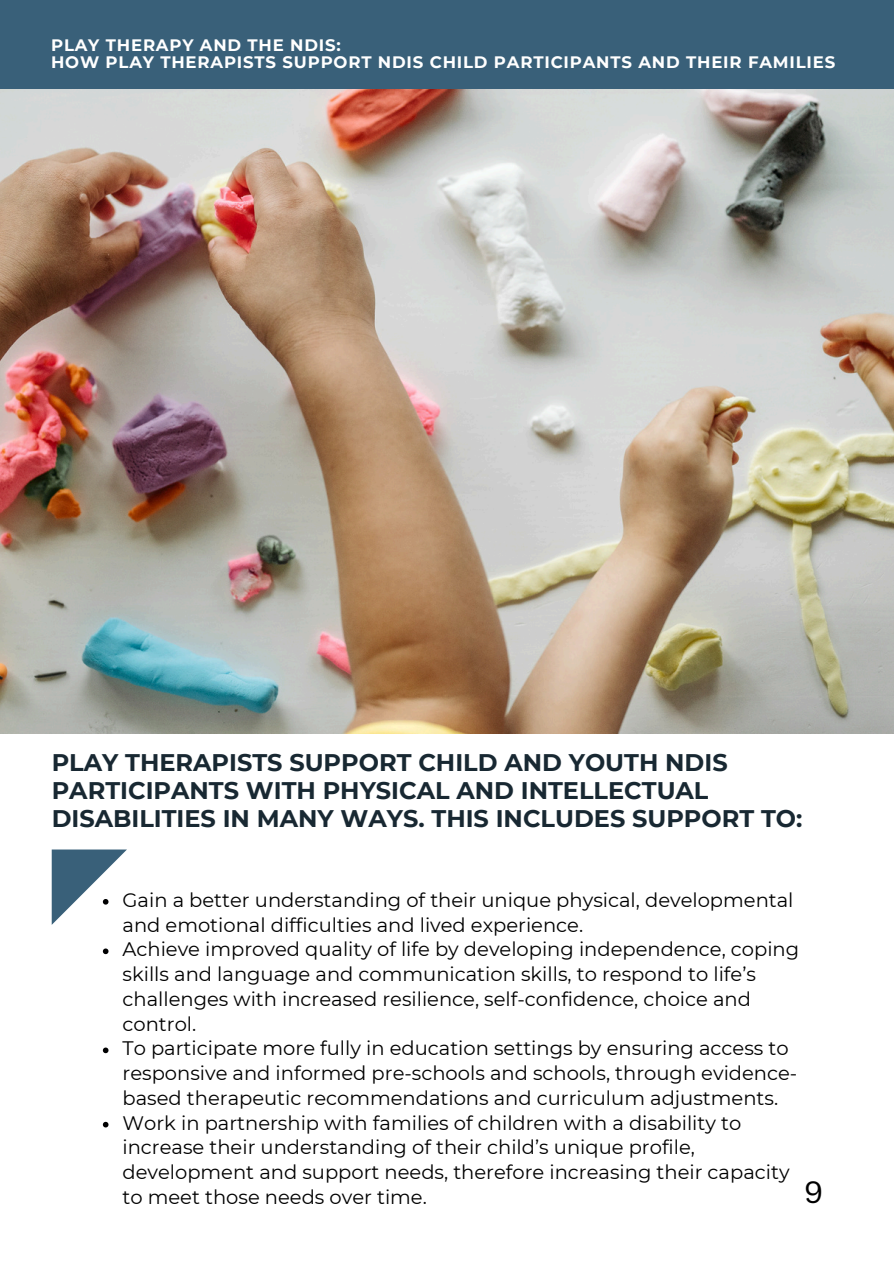
<style>
.page{position:relative;width:894px;height:1264px;background:#fff}
.page>*{position:absolute;margin:0;border:0;box-sizing:border-box;transform-origin:0 0}
.t1{font:30px "Canva Sans";color:#000}
.t2{font:700 24px/28.2px "Montserrat";color:#182832}
.t3{font:19.5px/24.8px "Montserrat";color:#000001}
.t4{font:700 16.5px "Montserrat";letter-spacing:.05em;color:#fff}
</style>
<div class="page">
<img style="left:0;top:89px;width:893px;height:644px">
<svg style="left:52px;top:849px;width:75px;height:75px"></svg>
<svg style="left:103px;top:948px;width:5px;height:6px"></svg>
<svg style="left:103px;top:1047px;width:5px;height:6px"></svg>
<svg style="left:103px;top:1121px;width:5px;height:6px"></svg>
<div style="left:0;top:0;width:893px;height:89px;background:#396079"></div>
<p class="t4" style="left:51px;top:35px;width:291px">PLAY THERAPY AND THE NDIS:</p>
<p class="t4" style="left:51px;top:52px;width:785px">HOW PLAY THERAPISTS SUPPORT NDIS CHILD PARTICIPANTS AND THEIR FAMILIES</p>
<p class="t2" style="left:52px;top:748px;width:752px">PLAY THERAPISTS SUPPORT CHILD AND YOUTH NDIS<br>PARTICIPANTS WITH PHYSICAL AND INTELLECTUAL<br>DISABILITIES IN MANY WAYS. THIS INCLUDES SUPPORT TO:</p>
<p class="t3" style="left:122px;top:887px;width:672px">Gain a better understanding of their unique physical, developmental and emotional difficulties and lived experience.</p>
<p class="t3" style="left:122px;top:937px;width:678px">Achieve improved quality of life by developing independence, coping skills and language and communication skills, to respond to life’s challenges with increased resilience, self-confidence, choice and control.</p>
<p class="t3" style="left:122px;top:1036px;width:676px">To participate more fully in education settings by ensuring access to responsive and informed pre-schools and schools, through evidence&shy;based therapeutic recommendations and curriculum adjustments.</p>
<h2 class="t3" style="left:122px;top:1110px;width:668px">Work in partnership with families of children with a disability to increase their understanding of their child’s unique profile, development and support needs, therefore increasing their capacity to meet those needs over time.</h2>
<h1 class="t1" style="left:804px;top:1170px;width:21px">9</h1>
</div>
